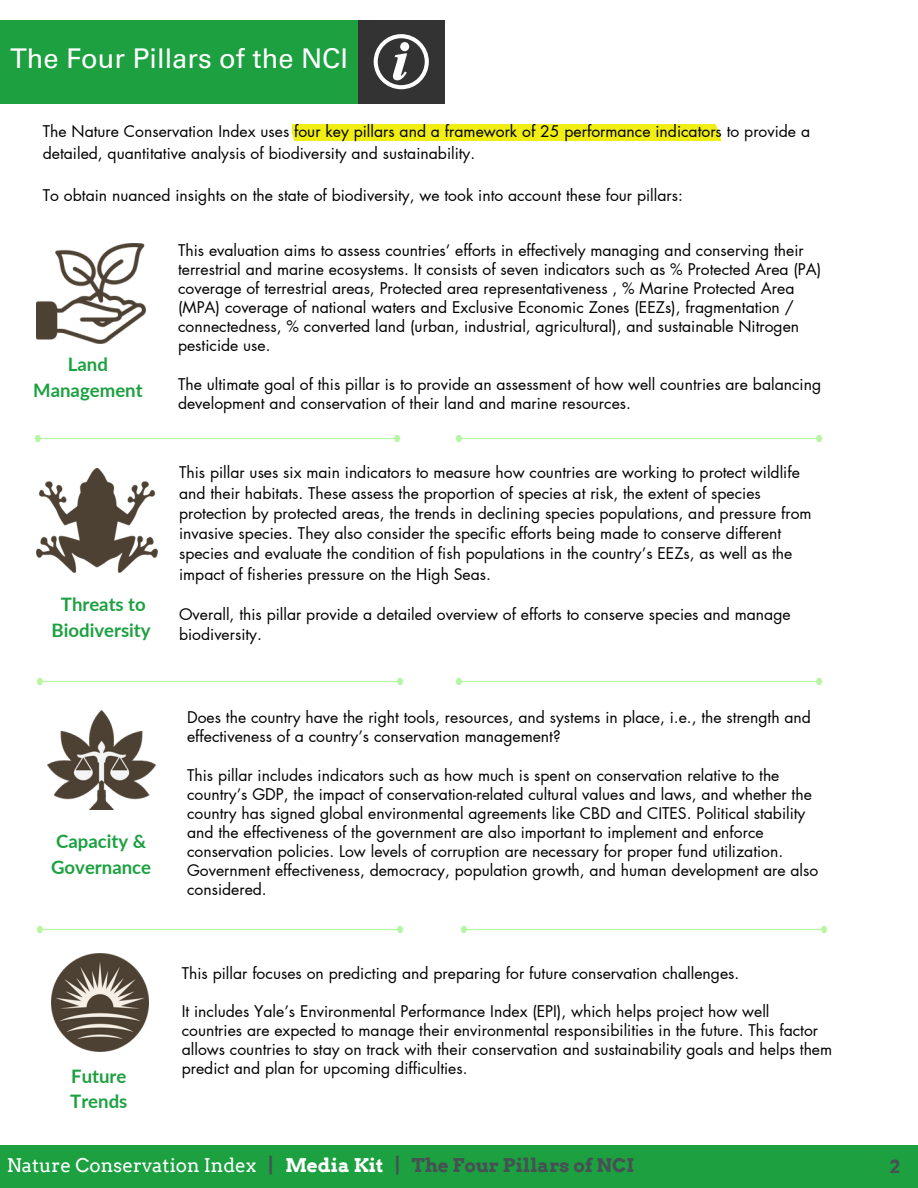
<style>
.page{position:relative;width:918px;height:1188px;background:#fff}
.page>*{position:absolute;margin:0;border:0;box-sizing:border-box;transform-origin:0 0}
.t1{font:27.3px "Univers LT Pro 55 Roman";color:#fff}
.t2{font:18.9px "Arvo";color:#fff}
.t3{font:700 18.6px/26px "Lato";color:#1ca040;text-align:center}
.t4{font:700 18.15px "Arvo";color:#475054}
.t5{font:15.75px/19.2px "Futura LT Pro";color:#000}
.s1{font-weight:700;color:#475054}
.s2{font-weight:700}
</style>
<div class="page">
<img style="left:37px;top:469px;width:120px;height:103px">
<img style="left:36px;top:244px;width:110px;height:100px">
<img style="left:47px;top:710px;width:108px;height:99px">
<img style="left:51px;top:953px;width:98px;height:98px">
<div style="left:0;top:1146px;width:918px;height:42px;background:#1ca040"></div>
<div style="left:0;top:20px;width:358px;height:83px;background:#1ca040"></div>
<div style="left:358px;top:20px;width:86px;height:83px;background:#333"></div>
<svg style="left:374px;top:34px;width:55px;height:55px"></svg>
<div style="left:293px;top:124px;width:428px;height:16px;background:#f0ee13"></div>
<img style="left:37px;top:679px;width:367px;height:5px">
<img style="left:455px;top:679px;width:367px;height:5px">
<img style="left:34px;top:435px;width:367px;height:6px">
<img style="left:455px;top:435px;width:367px;height:6px">
<img style="left:37px;top:927px;width:367px;height:6px">
<img style="left:461px;top:927px;width:366px;height:6px">
<p class="t1" style="left:10px;top:49px;width:340px">The Four Pillars of the NCI</p>
<p class="t5" style="left:43px;top:122px;width:769px;line-height:21.3px">The Nature Conservation Index uses four key pillars and a framework of 25 performance indicators to provide a detailed, quantitative analysis of biodiversity and sustainability.</p>
<p class="t5" style="left:43px;top:187px;width:642px">To obtain nuanced insights on the state of biodiversity, we took into account these four pillars:</p>
<h2 class="t3" style="left:33px;top:351px;width:111px">Land<br>Management</h2>
<p class="t3" style="left:52px;top:590px;width:101px">Threats to<br>Biodiversity</p>
<p class="t3" style="left:51px;top:828px;width:101px;text-align:left">Capacity &amp;<br>Governance</p>
<h2 class="t5" style="left:178px;top:241px;width:645px">This evaluation aims to assess countries’ efforts in effectively managing and conserving their terrestrial and marine ecosystems. It consists of seven indicators such as % Protected Area (PA) coverage of terrestrial areas, Protected area representativeness , % Marine Protected Area (MPA) coverage of national waters and Exclusive Economic Zones (EEZs), fragmentation / connectedness, % converted land (urban, industrial, agricultural), and sustainable Nitrogen pesticide use.</h2>
<p class="t5" style="left:178px;top:375px;width:645px">The ultimate goal of this pillar is to provide an assessment of how well countries are balancing development and conservation of their land and marine resources.</p>
<p class="t5" style="left:179px;top:463px;width:634px;line-height:20.2px">This pillar uses six main indicators to measure how countries are working to protect wildlife and their habitats. These assess the proportion of species at risk, the extent of species protection by protected areas, the trends in declining species populations, and pressure from invasive species. They also consider the specific efforts being made to conserve different species and evaluate the condition of fish populations in the country’s EEZs, as well as the impact of fisheries pressure on the High Seas.</p>
<p class="t5" style="left:179px;top:605px;width:613px;line-height:20.2px">Overall, this pillar provide a detailed overview of efforts to conserve species and manage biodiversity.</p>
<p class="t5" style="left:187px;top:709px;width:625px">Does the country have the right tools, resources, and systems in place, i.e., the strength and effectiveness of a country’s conservation management?</p>
<p class="t5" style="left:187px;top:766px;width:633px">This pillar includes indicators such as how much is spent on conservation relative to the country’s GDP, the impact of conservation-related cultural values and laws, and whether the country has signed global environmental agreements like CBD and CITES. Political stability and the effectiveness of the government are also important to implement and enforce conservation policies. Low levels of corruption are necessary for proper fund utilization.<br>Government effectiveness, democracy, population growth, and human development are also considered.</p>
<p class="t3" style="left:70px;top:1063px;width:59px;text-align:left">Future<br>Trends</p>
<p class="t5" style="left:182px;top:964px;width:559px">This pillar focuses on predicting and preparing for future conservation challenges.</p>
<p class="t5" style="left:182px;top:1002px;width:652px">It includes Yale’s Environmental Performance Index (EPI), which helps project how well countries are expected to manage their environmental responsibilities in the future. This factor allows countries to stay on track with their conservation and sustainability goals and helps them predict and plan for upcoming difficulties.</p>
<p class="t2" style="left:7px;top:1154px;width:629px">Nature Conservation Index <span class="s1">|</span> <span class="s2">Media Kit</span> <span class="s1">| The Four Pillars of NCI</span></p>
<p class="t4" style="left:890px;top:1155px;width:12px">2</p>
</div>
